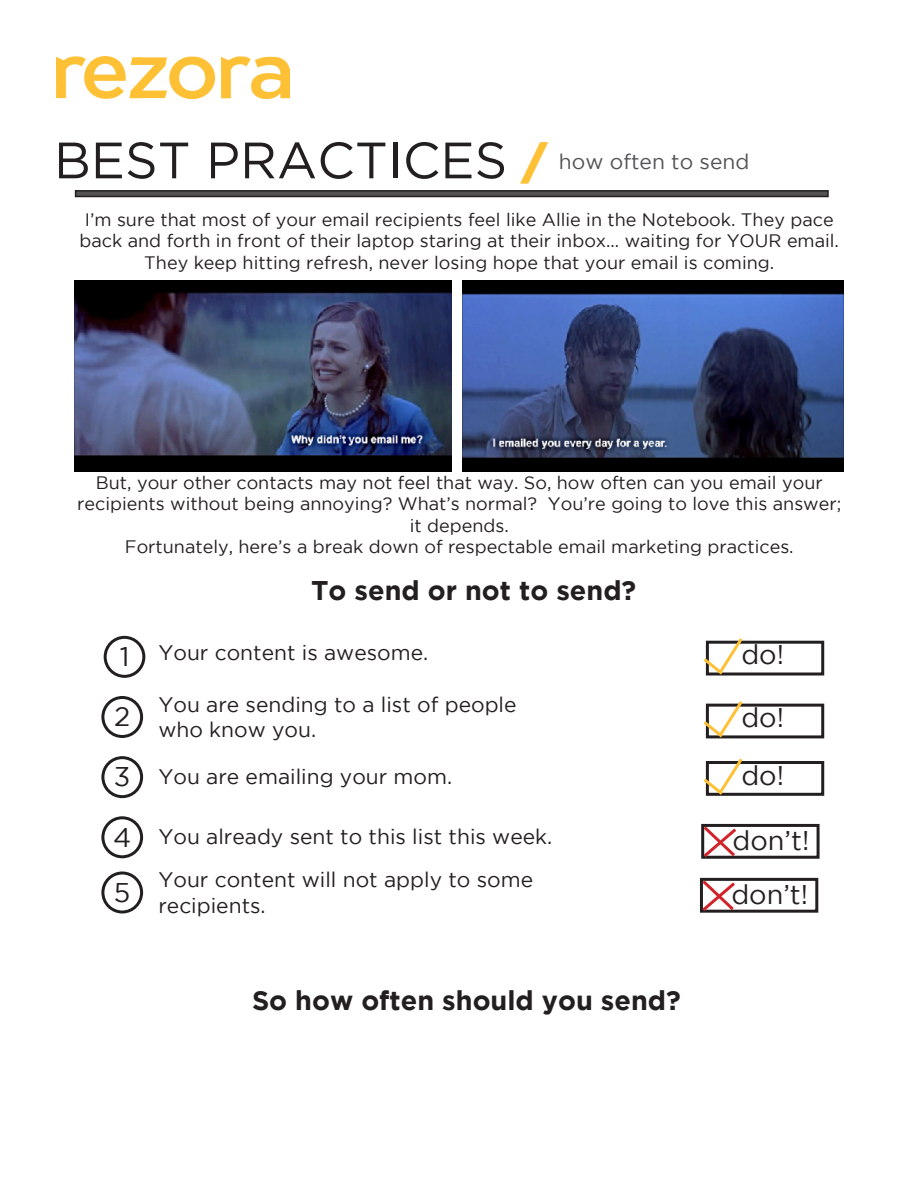
<style>
.page{position:relative;width:918px;height:1188px;background:#fff}
.page>*{position:absolute;margin:0;border:0;box-sizing:border-box;transform-origin:0 0}
.t1{font:51px "Gotham";color:#231f20}
.t2{font:700 27px "Gotham";color:#231f20}
.t3{font:27px "Gotham";color:#231f20}
.t4{font:21px/25.2px "Gotham";color:#231f20}
.t5{font:21px "Gotham";color:#535355}
.t6{font:18px/21.6px "Gotham";color:#231f20;text-align:center}
.s1{font-family:"Gotham Ultra";font-size:45px;color:#fec135}
</style>
<div class="page">
<div style="left:76px;top:191px;width:752px;height:6px;background:#535355"></div>
<div style="left:75px;top:190px;width:754px;height:7px;border:2px solid #231f20"></div>
<img style="left:56px;top:56px;width:233px;height:43px">
<img style="left:75px;top:281px;width:377px;height:190px">
<img style="left:462px;top:281px;width:382px;height:190px">
<div style="left:104px;top:636px;width:41px;height:42px;border:3px solid #231f20;border-radius:50%"></div>
<div style="left:101px;top:696px;width:42px;height:42px;border:3px solid #231f20;border-radius:50%"></div>
<div style="left:101px;top:756px;width:42px;height:42px;border:3px solid #231f20;border-radius:50%"></div>
<div style="left:101px;top:816px;width:42px;height:42px;border:3px solid #231f20;border-radius:50%"></div>
<div style="left:101px;top:872px;width:42px;height:42px;border:3px solid #231f20;border-radius:50%"></div>
<div style="left:706px;top:641px;width:118px;height:35px;border:3px solid #231f20"></div>
<div style="left:706px;top:704px;width:118px;height:34px;border:3px solid #231f20"></div>
<div style="left:706px;top:761px;width:118px;height:35px;border:3px solid #231f20"></div>
<div style="left:701px;top:824px;width:119px;height:35px;border:3px solid #231f20"></div>
<div style="left:700px;top:878px;width:118px;height:35px;border:3px solid #231f20"></div>
<svg style="left:703px;top:638px;width:42px;height:38px"></svg>
<svg style="left:703px;top:701px;width:42px;height:38px"></svg>
<svg style="left:703px;top:758px;width:42px;height:38px"></svg>
<svg style="left:701px;top:823px;width:39px;height:36px"></svg>
<svg style="left:699px;top:877px;width:39px;height:36px"></svg>
<p class="t1" style="left:54px;top:132px;width:494px">BEST PRACTICES <span class="s1">/</span></p>
<p class="t5" style="left:559px;top:150px;width:192px">how often to send</p>
<p class="t6" style="left:80px;top:208px;width:761px">I’m sure that most of your email recipients feel like Allie in the Notebook. They pace back and forth in front of their laptop staring at their inbox… waiting for YOUR email.<br>They keep hitting refresh, never losing hope that your email is coming.</p>
<p class="t6" style="left:77px;top:471px;width:766px">But, your other contacts may not feel that way. So, how often can you email your recipients without being annoying? What’s normal? You’re going to love this answer; it depends.</p>
<p class="t6" style="left:125px;top:536px;width:670px">Fortunately, here’s a break down of respectable email marketing practices.</p>
<p class="t2" style="left:311px;top:574px;width:327px">To send or not to send?</p>
<p class="t3" style="left:120px;top:642px;width:11px">1</p>
<p class="t3" style="left:114px;top:702px;width:18px">2</p>
<p class="t3" style="left:114px;top:762px;width:18px">3</p>
<p class="t4" style="left:158px;top:640px;width:271px">Your content is awesome.</p>
<p class="t4" style="left:158px;top:692px;width:360px">You are sending to a list of people who know you.</p>
<p class="t4" style="left:158px;top:763px;width:295px">You are emailing your mom.</p>
<p class="t3" style="left:741px;top:640px;width:44px">do!</p>
<p class="t3" style="left:741px;top:703px;width:44px">do!</p>
<p class="t3" style="left:741px;top:760px;width:44px">do!</p>
<p class="t3" style="left:113px;top:822px;width:20px">4</p>
<p class="t3" style="left:114px;top:877px;width:18px">5</p>
<p class="t4" style="left:158px;top:823px;width:395px">You already sent to this list this week.</p>
<p class="t4" style="left:158px;top:867px;width:376px">Your content will not apply to some recipients.</p>
<p class="t3" style="left:733px;top:825px;width:78px">don’t!</p>
<p class="t3" style="left:731px;top:879px;width:78px">don’t!</p>
<p class="t2" style="left:252px;top:985px;width:430px">So how often should you send?</p>
</div>
